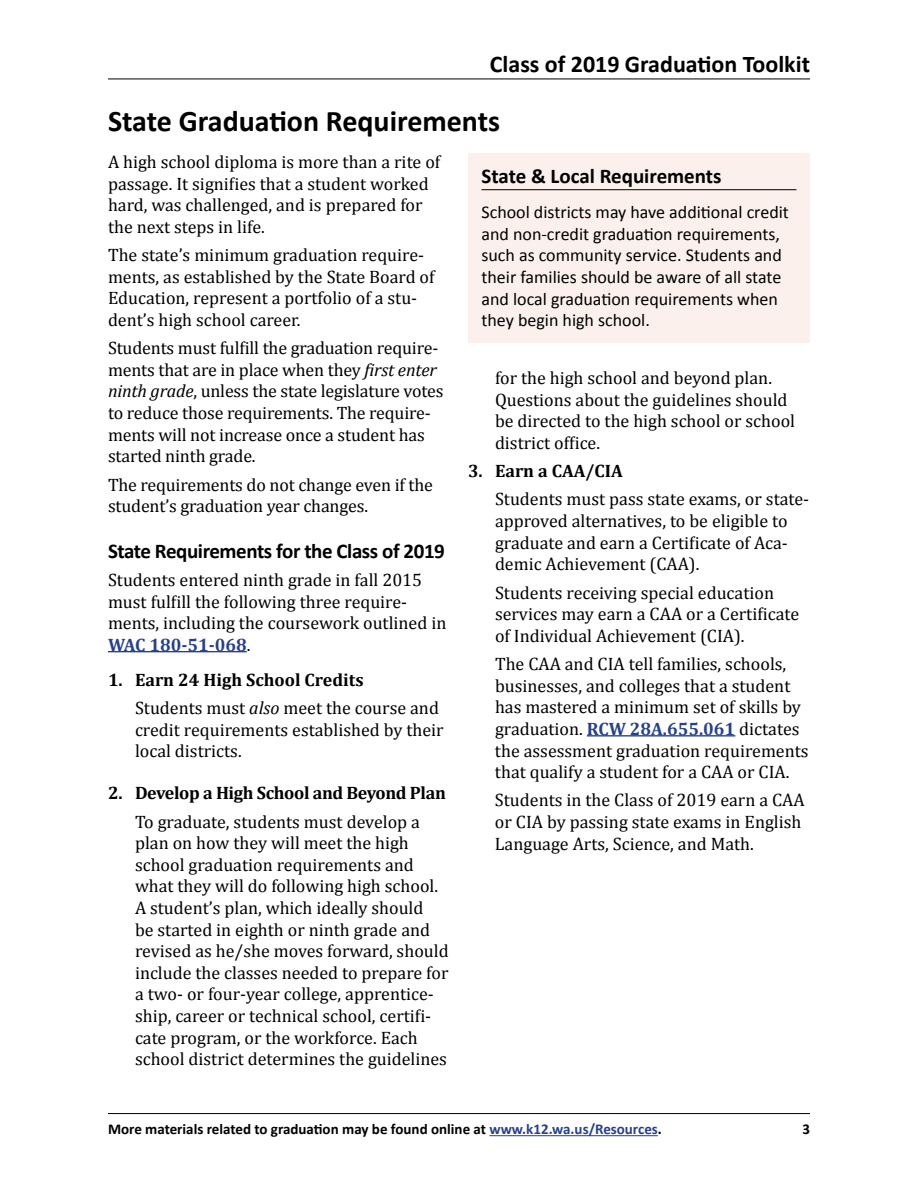
<style>
.page{position:relative;width:918px;height:1188px;background:#fff}
.page>*{position:absolute;margin:0;border:0;box-sizing:border-box;transform-origin:0 0}
.t1{font:700 30px "Calibri";color:#000}
.t2{font:700 24px "Calibri";color:#000}
.t3{font:700 21px "Calibri";letter-spacing:-.02em;color:#000}
.t4{font:700 21px "Calibri";color:#000}
.t5{font:18px/21.6px "Cambria";color:#000}
.t6{font:18px/21.6px "Calibri";color:#000}
.t7{font:700 18px "Cambria";letter-spacing:-.02em;color:#000}
.t8{font:700 18px "Cambria";color:#000}
.t9{font:700 15px "Calibri";color:#000}
.s1{font-style:italic}
.s2{font-weight:700;color:#25408f}
.s3{font-weight:700}
.s4{color:#25408f}
</style>
<div class="page">
<hr style="left:108px;top:79px;width:702px;height:1px;background:#000">
<hr style="left:489px;top:1135px;width:169px;height:1px;background:#25408f">
<hr style="left:108px;top:1113px;width:702px;height:1px;background:#000">
<hr style="left:108px;top:651px;width:139px;height:1px;background:#25408f">
<hr style="left:587px;top:735px;width:148px;height:2px;background:#25408f">
<div style="left:468px;top:154px;width:342px;height:189px;background:#fbf0eb"></div>
<hr style="left:482px;top:189px;width:314px;height:1px;background:#000">
<h2 class="t2" style="left:490px;top:49px;width:322px">Class of 2019 Graduation Toolkit</h2>
<h1 class="t1" style="left:108px;top:101px;width:394px">State Graduation Requirements</h1>
<p class="t5" style="left:108px;top:151px;width:334px">A high school diploma is more than a rite of passage. It signifies that a student worked hard, was challenged, and is prepared for the next steps in life.</p>
<p class="t5" style="left:108px;top:244px;width:328px">The state’s minimum graduation require&shy;ments, as established by the State Board of Education, represent a portfolio of a stu&shy;dent’s high school career.</p>
<p class="t5" style="left:108px;top:337px;width:337px">Students must fulfill the graduation require&shy;ments that are in place when they <span class="s1">first enter ninth grade</span>, unless the state legislature votes to reduce those requirements. The require&shy;ments will not increase once a student has started ninth grade.</p>
<p class="t5" style="left:108px;top:474px;width:327px">The requirements do not change even if the student’s graduation year changes.</p>
<p class="t3" style="left:108px;top:537px;width:338px">State Requirements for the Class of 2019</p>
<p class="t5" style="left:108px;top:569px;width:340px">Students entered ninth grade in fall 2015 must fulfill the following three require&shy;ments, including the coursework outlined in <span class="s2">WAC 180-51-068</span>.</p>
<p class="t5" style="left:135px;top:665px;width:306px;line-height:28.3px;text-indent:-27px"><span class="s3">1. Earn 24 High School Credits<br></span>Students must <span class="s1">also</span> meet the course and</p>
<p class="t5" style="left:135px;top:719px;width:310px">credit requirements established by their local districts.</p>
<p class="t7" style="left:108px;top:780px;width:339px">2. Develop a High School and Beyond Plan</p>
<p class="t5" style="left:135px;top:811px;width:315px">To graduate, students must develop a plan on how they will meet the high school graduation requirements and what they will do following high school.<br>A student’s plan, which ideally should<br>be started in eighth or ninth grade and revised as he/she moves forward, should include the classes needed to prepare for a two- or four-year college, apprentice&shy;ship, career or technical school, certifi&shy;cate program, or the workforce. Each school district determines the guidelines</p>
<p class="t4" style="left:482px;top:163px;width:242px">State &amp; Local Requirements</p>
<p class="t6" style="left:482px;top:202px;width:309px">School districts may have additional credit and non-credit graduation requirements, such as community service. Students and their families should be aware of all state and local graduation requirements when they begin high school.</p>
<p class="t5" style="left:495px;top:367px;width:302px">for the high school and beyond plan.<br>Questions about the guidelines should be directed to the high school or school district office.</p>
<p class="t8" style="left:468px;top:458px;width:156px">3. Earn a CAA/CIA</p>
<p class="t5" style="left:495px;top:488px;width:316px">Students must pass state exams, or state&shy;approved alternatives, to be eligible to graduate and earn a Certificate of Aca&shy;demic Achievement (CAA).</p>
<p class="t5" style="left:495px;top:582px;width:306px">Students receiving special education services may earn a CAA or a Certificate of Individual Achievement (CIA).</p>
<p class="t5" style="left:495px;top:653px;width:315px">The CAA and CIA tell families, schools, businesses, and colleges that a student has mastered a minimum set of skills by graduation. <span class="s2">RCW 28A.655.061</span> dictates the assessment graduation requirements that qualify a student for a CAA or CIA.</p>
<p class="t5" style="left:495px;top:789px;width:311px">Students in the Class of 2019 earn a CAA or CIA by passing state exams in English<br>Language Arts, Science, and Math.</p>
<p class="t9" style="left:108px;top:1119px;width:555px">More materials related to graduation may be found online at <span class="s4">www.k12.wa.us/Resources</span>.</p>
<p class="t9" style="left:802px;top:1119px;width:9px">3</p>
</div>
